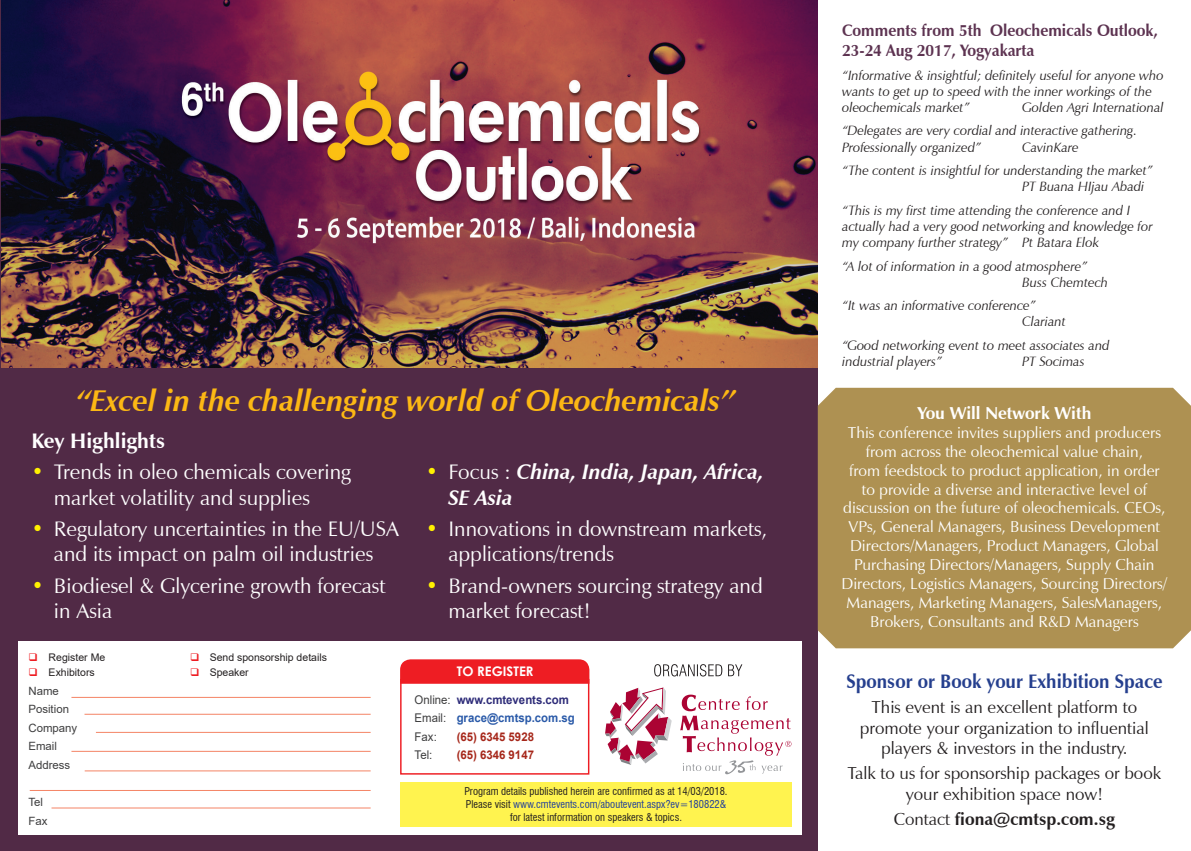
<style>
.page{position:relative;width:1191px;height:851px;background:#fff}
.page>*{position:absolute;margin:0;border:0;box-sizing:border-box;transform-origin:0 0}
.t1{font:italic 700 30px "Zapf Humanist 601 BT";color:#fcb814}
.t2{font:21px/25.2px "Zapf Humanist 601 BT";color:#fff}
.t3{font:italic 700 21px/25.2px "Zapf Humanist 601 BT";color:#fff}
.t4{font:700 21px "Zapf Humanist 601 BT";color:#fff}
.t5{font:700 19.5px "Zapf Humanist 601 BT";color:#253f8e;scale:.95 1}
.t6{font:17.25px/20.7px "Zapf Humanist 601 BT";color:#231f20;text-align:center}
.t7{font:700 17.25px "Zapf Humanist 601 BT";color:#231f20}
.t8{font:700 17.25px "Zapf Humanist 601 BT";color:#fff}
.t9{font:700 16.5px/19.8px "Zapf Humanist 601 BT";color:#5d3351;scale:.95 1}
.t10{font:15.75px/18.9px "Zapf Humanist 601 BT";color:#fff;text-align:center}
.t11{font:italic 13.5px/16.2px "Zapf Humanist 601 BT";color:#231f20}
.t12{font:700 13.2px "Century Gothic";color:#fff}
.t13{font:700 12px "Arial";color:#2e2c79;scale:.95 1}
.t14{font:700 12px "Arial";color:#2959a8;scale:.95 1}
.t15{font:700 12px "Arial";color:#a6271a;scale:.95 1}
.t16{font:12px "Arial";color:#3e3e3f;scale:.95 1}
.t17{font:11.4px/18.6px "Arial";color:#3e3e3f}
.t18{font:condensed 10.5px "Swiss 721 BT";color:#231f20}
.t19{font:condensed 10.5px "Swiss 721 BT";color:#223f99}
.t20{font:10.5px "Arial";color:#231f20}
.s1{color:#fff101}
.s2{color:#ee1d23}
.s3{font-weight:400;font-style:normal;color:#fff101}
.s4{font-weight:400;font-style:normal}
.s5{font-weight:400;color:#3e3e3f}
.s6{color:#231f20}
.s7{font-weight:400}
</style>
<div class="page">
<div style="left:0;top:0;width:817px;height:850px;background:#512a46"></div>
<div style="left:817px;top:388px;width:374px;height:260px;background:#ae9152"></div>
<div style="left:18px;top:640px;width:784px;height:194px;background:#fff"></div>
<svg style="left:654px;top:664px;width:88px;height:12px"></svg>
<svg style="left:605px;top:687px;width:66px;height:77px"></svg>
<svg style="left:680px;top:694px;width:111px;height:80px"></svg>
<hr style="left:71px;top:697px;width:300px;height:1px;background:#f48465">
<hr style="left:84px;top:713px;width:287px;height:1px;background:#f48465">
<hr style="left:96px;top:732px;width:275px;height:1px;background:#f48465">
<hr style="left:71px;top:751px;width:300px;height:1px;background:#f48465">
<hr style="left:85px;top:770px;width:286px;height:1px;background:#f48465">
<hr style="left:30px;top:790px;width:341px;height:1px;background:#f48465">
<hr style="left:51px;top:807px;width:320px;height:1px;background:#f48465">
<div style="left:400px;top:678px;width:189px;height:96px;border:1px solid #ee1d23"></div>
<div style="left:400px;top:659px;width:189px;height:24px;background:#ee1d23"></div>
<div style="left:400px;top:781px;width:391px;height:45px;background:#fff34f"></div>
<img style="left:1px;top:0;width:816px;height:368px">
<p class="t1" style="left:76px;top:382px;width:660px">“Excel in the challenging world of Oleochemicals”</p>
<p class="t4" style="left:31px;top:427px;width:135px">Key Highlights</p>
<p class="t2" style="left:54px;top:459px;width:298px;text-indent:-22px"><span class="s1">•</span> Trends in oleo chemicals covering market volatility and supplies</p>
<p class="t2" style="left:31px;top:516px;width:369px;text-align:center"><span class="s1">•</span> Regulatory uncertainties in the EU/USA and its impact on palm oil industries</p>
<p class="t2" style="left:54px;top:573px;width:333px;text-indent:-22px"><span class="s1">•</span> Biodiesel &amp; Glycerine growth forecast in Asia</p>
<p class="t20" style="left:28px;top:650px;width:78px"><span class="s2">❑</span> Register Me</p>
<p class="t20" style="left:190px;top:650px;width:138px"><span class="s2">❑</span> Send sponsorship details</p>
<p class="t20" style="left:28px;top:665px;width:68px"><span class="s2">❑</span> Exhibitors</p>
<p class="t20" style="left:190px;top:665px;width:60px"><span class="s2">❑</span> Speaker</p>
<p class="t17" style="left:28px;top:681px;width:32px">Name</p>
<p class="t17" style="left:28px;top:699px;width:42px">Position</p>
<p class="t17" style="left:28px;top:718px;width:50px">Company</p>
<p class="t17" style="left:28px;top:737px;width:30px">Email</p>
<p class="t17" style="left:28px;top:755px;width:43px">Address</p>
<p class="t17" style="left:28px;top:792px;width:21px">Tel<br>Fax</p>
<p class="t3" style="left:448px;top:459px;width:317px;text-indent:-22px"><span class="s3">•</span> <span class="s4">Focus :</span> China, India, Japan, Africa,<br>SE Asia</p>
<p class="t2" style="left:448px;top:516px;width:320px;text-indent:-22px"><span class="s1">•</span> Innovations in downstream markets, applications/trends</p>
<p class="t2" style="left:448px;top:573px;width:316px;text-indent:-22px"><span class="s1">•</span> Brand-owners sourcing strategy and market forecast!</p>
<p class="t12" style="left:457px;top:661px;width:78px">TO REGISTER</p>
<p class="t13" style="left:415px;top:691px;width:164px"><span class="s5">Online:</span> www.cmtevents.com</p>
<p class="t14" style="left:415px;top:709px;width:170px"><span class="s5">Email:</span> grace@cmtsp.com.sg</p>
<p class="t16" style="left:415px;top:728px;width:25px">Fax:</p>
<p class="t15" style="left:457px;top:727px;width:83px">(65) 6345 5928</p>
<p class="t16" style="left:415px;top:746px;width:20px">Tel:</p>
<p class="t15" style="left:457px;top:746px;width:83px">(65) 6346 9147</p>
<p class="t18" style="left:464px;top:785px;width:264px">Program details published herein are confirmed as at 14/03/2018.</p>
<p class="t19" style="left:466px;top:797px;width:262px"><span class="s6">Please visit</span> www.cmtevents.com/aboutevent.aspx?ev=180822&amp;</p>
<p class="t18" style="left:510px;top:810px;width:174px">for latest information on speakers &amp; topics.</p>
<p class="t9" style="left:842px;top:21px;width:334px">Comments from 5th Oleochemicals Outlook,<br>23-24 Aug 2017, Yogyakarta</p>
<p class="t11" style="left:842px;top:67px;width:323px">“Informative &amp; insightful; definitely useful for anyone who wants to get up to speed with the inner workings of the oleochemicals market”</p>
<p class="t11" style="left:1022px;top:99px;width:143px">Golden Agri International</p>
<p class="t11" style="left:842px;top:123px;width:296px">“Delegates are very cordial and interactive gathering.<br>Professionally organized”</p>
<p class="t11" style="left:1022px;top:139px;width:58px">CavinKare</p>
<p class="t11" style="left:1022px;top:162px;width:132px;text-indent:-180px">“The content is insightful for understanding the market”<br>PT Buana HIjau Abadi</p>
<p class="t11" style="left:842px;top:202px;width:312px">“This is my first time attending the conference and I actually had a very good networking and knowledge for my company further strategy” Pt Batara Elok</p>
<p class="t11" style="left:1022px;top:258px;width:87px;text-indent:-180px">“A lot of information in a good atmosphere”<br>Buss Chemtech</p>
<p class="t11" style="left:1022px;top:297px;width:45px;text-indent:-180px">“It was an informative conference”<br>Clariant</p>
<p class="t11" style="left:842px;top:337px;width:269px">“Good networking event to meet associates and industrial players”</p>
<p class="t11" style="left:1022px;top:353px;width:64px">PT Socimas</p>
<p class="t8" style="left:917px;top:402px;width:176px">You Will Network With</p>
<p class="t10" style="left:841px;top:423px;width:327px">This conference invites suppliers and producers from across the oleochemical value chain,<br>from feedstock to product application, in order to provide a diverse and interactive level of discussion on the future of oleochemicals. CEOs, VPs, General Managers, Business Development Directors/Managers, Product Managers, Global Purchasing Directors/Managers, Supply Chain Directors, Logistics Managers, Sourcing Directors/ Managers, Marketing Managers, SalesManagers, Brokers, Consultants and R&amp;D Managers</p>
<p class="t5" style="left:846px;top:669px;width:334px">Sponsor or Book your Exhibition Space</p>
<p class="t6" style="left:860px;top:696px;width:290px">This event is an excellent platform to promote your organization to influential players &amp; investors in the industry.</p>
<p class="t6" style="left:847px;top:762px;width:315px">Talk to us for sponsorship packages or book your exhibition space now!</p>
<p class="t7" style="left:893px;top:808px;width:223px"><span class="s7">Contact</span> fiona@cmtsp.com.sg</p>
</div>
